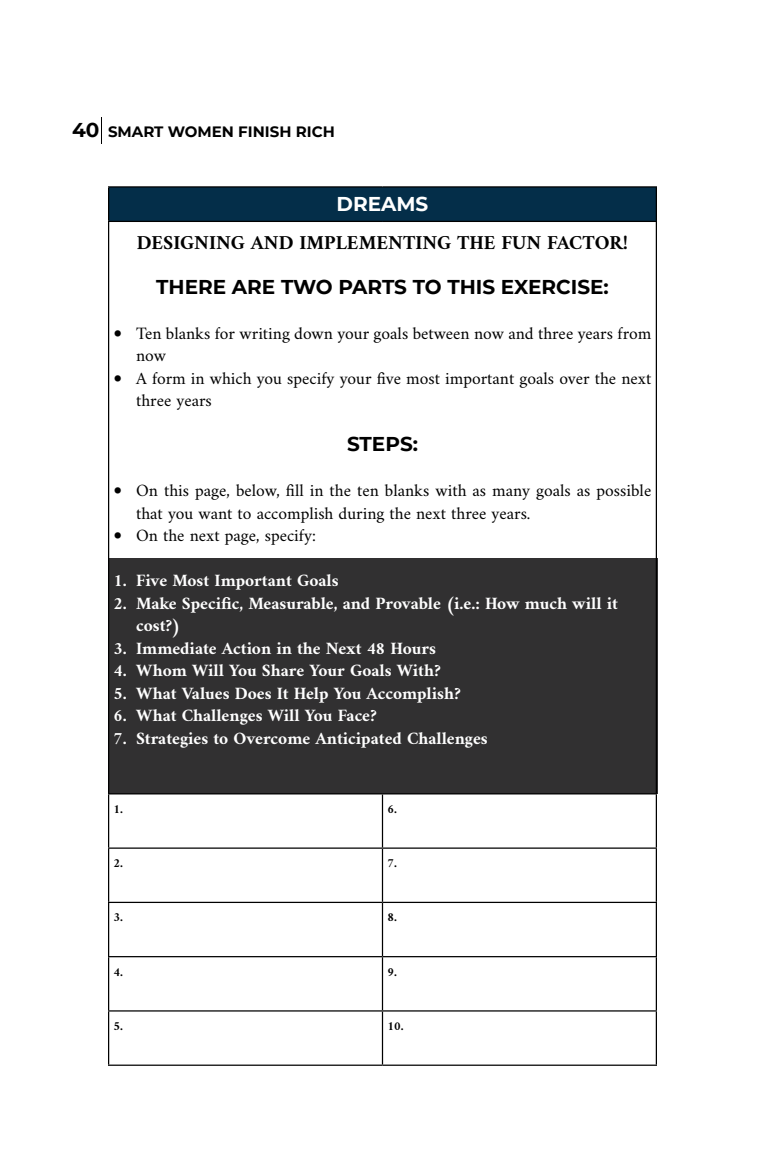
<style>
.page{position:relative;width:765px;height:1170px;background:#fff}
.page>*{position:absolute;margin:0;border:0;box-sizing:border-box;transform-origin:0 0}
.t1{font:700 20px "Montserrat";color:#000}
.t2{font:700 20px "Amiri";color:#000}
.t3{font:700 20px "Montserrat";color:#fff}
.t4{font:17.5px/22.5px "Amiri";color:#000}
.t5{font:700 17.5px/22.5px "Amiri";color:#fff}
.t6{font:700 15px "Montserrat";color:#000}
.t7{font:700 12.5px "Amiri";color:#000}
.s1{font-family:"Calibri";font-weight:700}
</style>
<div class="page">
<div style="left:108px;top:558px;width:549px;height:236px;background:#313031"></div>
<div style="left:109px;top:187px;width:547px;height:34px;background:#042e49"></div>
<hr style="left:108px;top:186px;width:275px;height:2px;background:#000">
<hr style="left:108px;top:188px;width:1px;height:33px;background:#000">
<hr style="left:382px;top:186px;width:275px;height:2px;background:#000">
<hr style="left:656px;top:188px;width:1px;height:33px;background:#000">
<hr style="left:108px;top:221px;width:275px;height:1px;background:#000">
<hr style="left:108px;top:222px;width:1px;height:571px;background:#000">
<hr style="left:382px;top:221px;width:275px;height:1px;background:#000">
<hr style="left:656px;top:222px;width:1px;height:571px;background:#000">
<hr style="left:108px;top:793px;width:275px;height:1px;background:#000">
<hr style="left:108px;top:794px;width:1px;height:54px;background:#000">
<hr style="left:382px;top:793px;width:275px;height:1px;background:#000">
<hr style="left:382px;top:794px;width:1px;height:54px;background:#000">
<hr style="left:656px;top:794px;width:1px;height:54px;background:#000">
<hr style="left:108px;top:848px;width:275px;height:1px;background:#000">
<hr style="left:108px;top:849px;width:1px;height:53px;background:#000">
<hr style="left:382px;top:848px;width:275px;height:1px;background:#000">
<hr style="left:382px;top:849px;width:1px;height:53px;background:#000">
<hr style="left:656px;top:849px;width:1px;height:53px;background:#000">
<hr style="left:108px;top:902px;width:275px;height:1px;background:#000">
<hr style="left:108px;top:903px;width:1px;height:53px;background:#000">
<hr style="left:382px;top:902px;width:275px;height:1px;background:#000">
<hr style="left:382px;top:903px;width:1px;height:53px;background:#000">
<hr style="left:656px;top:903px;width:1px;height:53px;background:#000">
<hr style="left:108px;top:956px;width:275px;height:1px;background:#000">
<hr style="left:108px;top:957px;width:1px;height:53px;background:#000">
<hr style="left:382px;top:956px;width:275px;height:1px;background:#000">
<hr style="left:382px;top:957px;width:1px;height:53px;background:#000">
<hr style="left:656px;top:957px;width:1px;height:53px;background:#000">
<hr style="left:108px;top:1010px;width:275px;height:2px;background:#000">
<hr style="left:108px;top:1012px;width:1px;height:53px;background:#000">
<hr style="left:382px;top:1010px;width:275px;height:2px;background:#000">
<hr style="left:382px;top:1012px;width:1px;height:53px;background:#000">
<hr style="left:656px;top:1012px;width:1px;height:53px;background:#000">
<hr style="left:108px;top:1065px;width:275px;height:1px;background:#000">
<hr style="left:382px;top:1065px;width:275px;height:1px;background:#000">
<svg style="left:101px;top:117px;width:1px;height:27px"></svg>
<p class="t1" style="left:72px;top:115px;width:29px">40</p>
<p class="t6" style="left:108px;top:121px;width:228px">SMART WOMEN FINISH RICH</p>
<p class="t3" style="left:337px;top:190px;width:93px">DREAMS</p>
<p class="t2" style="left:137px;top:230px;width:493px">DESIGNING AND IMPLEMENTING THE FUN FACTOR!</p>
<p class="t1" style="left:156px;top:272px;width:454px">THERE ARE TWO PARTS TO THIS EXERCISE:</p>
<p class="t4" style="left:136px;top:322px;width:517px;text-indent:-23px"><span class="s1">•</span> Ten blanks for writing down your goals between now and three years from now</p>
<p class="t4" style="left:136px;top:367px;width:517px;text-indent:-23px"><span class="s1">•</span> A form in which you specify your five most important goals over the next three years</p>
<p class="t1" style="left:347px;top:430px;width:72px">STEPS:</p>
<p class="t4" style="left:136px;top:479px;width:517px;text-indent:-23px"><span class="s1">•</span> On this page, below, fill in the ten blanks with as many goals as possible that you want to accomplish during the next three years.</p>
<p class="t4" style="left:114px;top:524px;width:204px"><span class="s1">•</span> On the next page, specify:</p>
<p class="t5" style="left:114px;top:569px;width:227px">1. Five Most Important Goals</p>
<p class="t5" style="left:136px;top:592px;width:483px;text-indent:-23px">2. Make Specific, Measurable, and Provable (i.e.: How much will it cost?)</p>
<p class="t5" style="left:114px;top:637px;width:324px">3. Immediate Action in the Next 48 Hours</p>
<p class="t5" style="left:114px;top:659px;width:329px">4. Whom Will You Share Your Goals With?</p>
<p class="t5" style="left:114px;top:682px;width:349px">5. What Values Does It Help You Accomplish?</p>
<p class="t5" style="left:114px;top:704px;width:265px">6. What Challenges Will You Face?</p>
<p class="t5" style="left:114px;top:727px;width:376px">7. Strategies to Overcome Anticipated Challenges</p>
<p class="t7" style="left:114px;top:801px;width:11px">1.</p>
<p class="t7" style="left:388px;top:801px;width:11px">6.</p>
<p class="t7" style="left:114px;top:856px;width:11px">2.</p>
<p class="t7" style="left:388px;top:856px;width:11px">7.</p>
<p class="t7" style="left:114px;top:910px;width:11px">3.</p>
<p class="t7" style="left:388px;top:910px;width:11px">8.</p>
<p class="t7" style="left:114px;top:964px;width:11px">4.</p>
<p class="t7" style="left:388px;top:964px;width:11px">9.</p>
<p class="t7" style="left:114px;top:1018px;width:11px">5.</p>
<p class="t7" style="left:388px;top:1018px;width:18px">10.</p>
</div>
